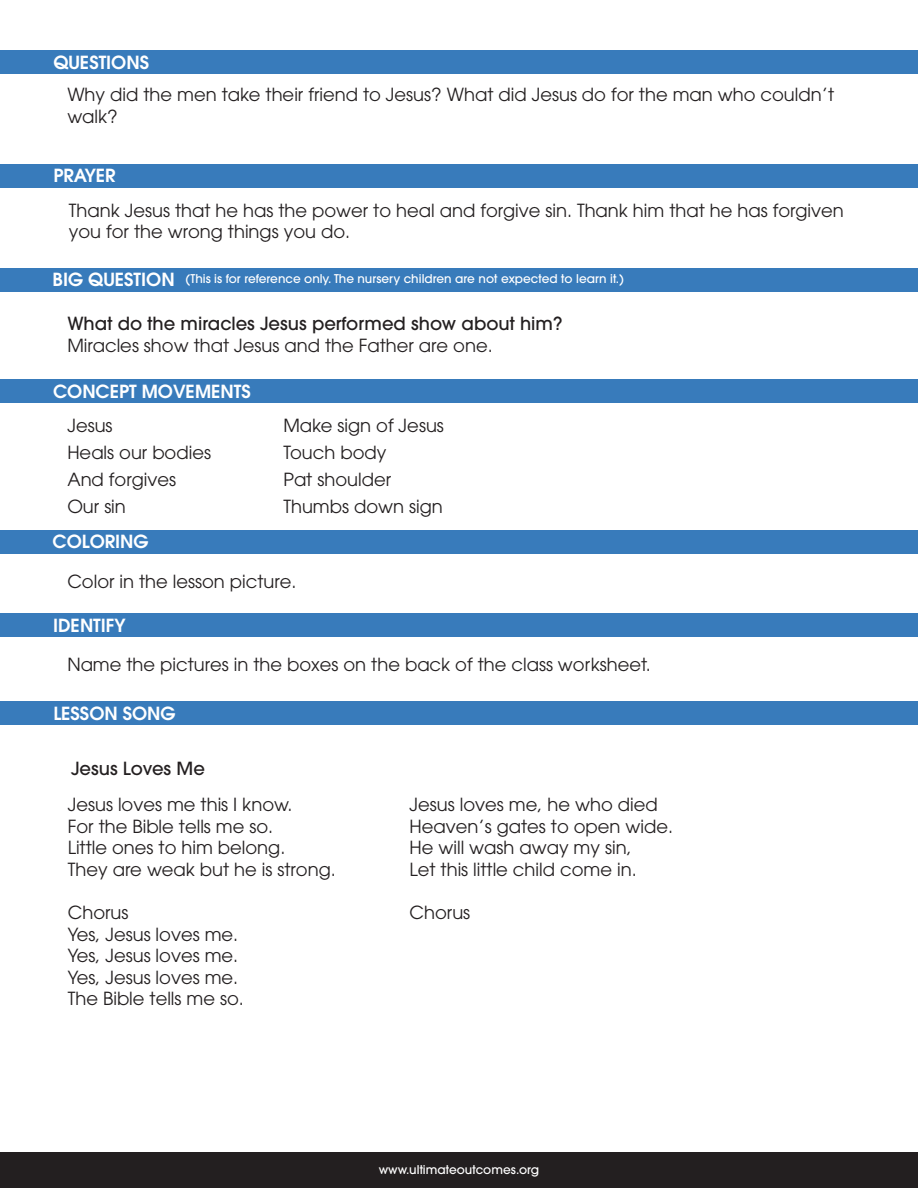
<style>
.page{position:relative;width:918px;height:1188px;background:#fff}
.page>*{position:absolute;margin:0;border:0;box-sizing:border-box;transform-origin:0 0}
.t1{font:18px/21.6px "ITC Avant Garde Pro";color:#231f20}
.t2{font:600 18px "ITC Avant Garde Pro";color:#fff}
.t3{font:500 18px "ITC Avant Garde Pro";color:#231f20}
.t4{font:500 12px "ITC Avant Garde Pro";color:#fff}
</style>
<div class="page">
<div style="left:0;top:1152px;width:918px;height:36px;background:#231f20"></div>
<div style="left:0;top:614px;width:918px;height:23px;background:#387bbb"></div>
<div style="left:0;top:702px;width:918px;height:23px;background:#387bbb"></div>
<div style="left:0;top:530px;width:917px;height:24px;background:#387bbb"></div>
<div style="left:0;top:269px;width:917px;height:23px;background:#387bbb"></div>
<div style="left:0;top:379px;width:918px;height:24px;background:#387bbb"></div>
<div style="left:0;top:164px;width:918px;height:23px;background:#387bbb"></div>
<div style="left:0;top:50px;width:918px;height:24px;background:#387bbb"></div>
<p class="t2" style="left:53px;top:50px;width:97px">QUESTIONS</p>
<p class="t1" style="left:67px;top:84px;width:768px">Why did the men take their friend to Jesus? What did Jesus do for the man who couldn’t walk?</p>
<p class="t2" style="left:53px;top:164px;width:64px">PRAYER</p>
<p class="t1" style="left:69px;top:199px;width:777px">Thank Jesus that he has the power to heal and forgive sin. Thank him that he has forgiven you for the wrong things you do.</p>
<p class="t2" style="left:53px;top:268px;width:124px">BIG QUESTION</p>
<p class="t3" style="left:67px;top:312px;width:496px">What do the miracles Jesus performed show about him?</p>
<p class="t1" style="left:67px;top:334px;width:427px">Miracles show that Jesus and the Father are one.</p>
<p class="t2" style="left:53px;top:379px;width:199px">CONCEPT MOVEMENTS</p>
<p class="t4" style="left:186px;top:271px;width:440px">(This is for reference only. The nursery children are not expected to learn it.)</p>
<p class="t1" style="left:67px;top:414px;width:47px">Jesus</p>
<p class="t1" style="left:283px;top:414px;width:162px">Make sign of Jesus</p>
<p class="t1" style="left:67px;top:441px;width:145px">Heals our bodies</p>
<p class="t1" style="left:283px;top:441px;width:105px">Touch body</p>
<p class="t1" style="left:67px;top:468px;width:110px">And forgives</p>
<p class="t1" style="left:283px;top:468px;width:109px">Pat shoulder</p>
<p class="t1" style="left:67px;top:495px;width:60px">Our sin</p>
<p class="t1" style="left:283px;top:495px;width:161px">Thumbs down sign</p>
<p class="t2" style="left:53px;top:530px;width:98px">COLORING</p>
<p class="t1" style="left:67px;top:570px;width:231px">Color in the lesson picture.</p>
<p class="t2" style="left:53px;top:614px;width:74px">IDENTIFY</p>
<p class="t1" style="left:67px;top:653px;width:585px">Name the pictures in the boxes on the back of the class worksheet.</p>
<p class="t2" style="left:53px;top:702px;width:124px">LESSON SONG</p>
<p class="t3" style="left:71px;top:757px;width:135px">Jesus Loves Me</p>
<p class="t1" style="left:68px;top:793px;width:270px">Jesus loves me this I know.<br>For the Bible tells me so.<br>Little ones to him belong.<br>They are weak but he is strong.</p>
<p class="t1" style="left:68px;top:901px;width:178px">Chorus<br>Yes, Jesus loves me.<br>Yes, Jesus loves me.<br>Yes, Jesus loves me.<br>The Bible tells me so.</p>
<p class="t1" style="left:410px;top:793px;width:265px">Jesus loves me, he who died<br>Heaven’s gates to open wide.<br>He will wash away my sin,<br>Let this little child come in.</p>
<p class="t1" style="left:410px;top:901px;width:62px">Chorus</p>
<p class="t4" style="left:379px;top:1162px;width:162px">www.ultimateoutcomes.org</p>
</div>
